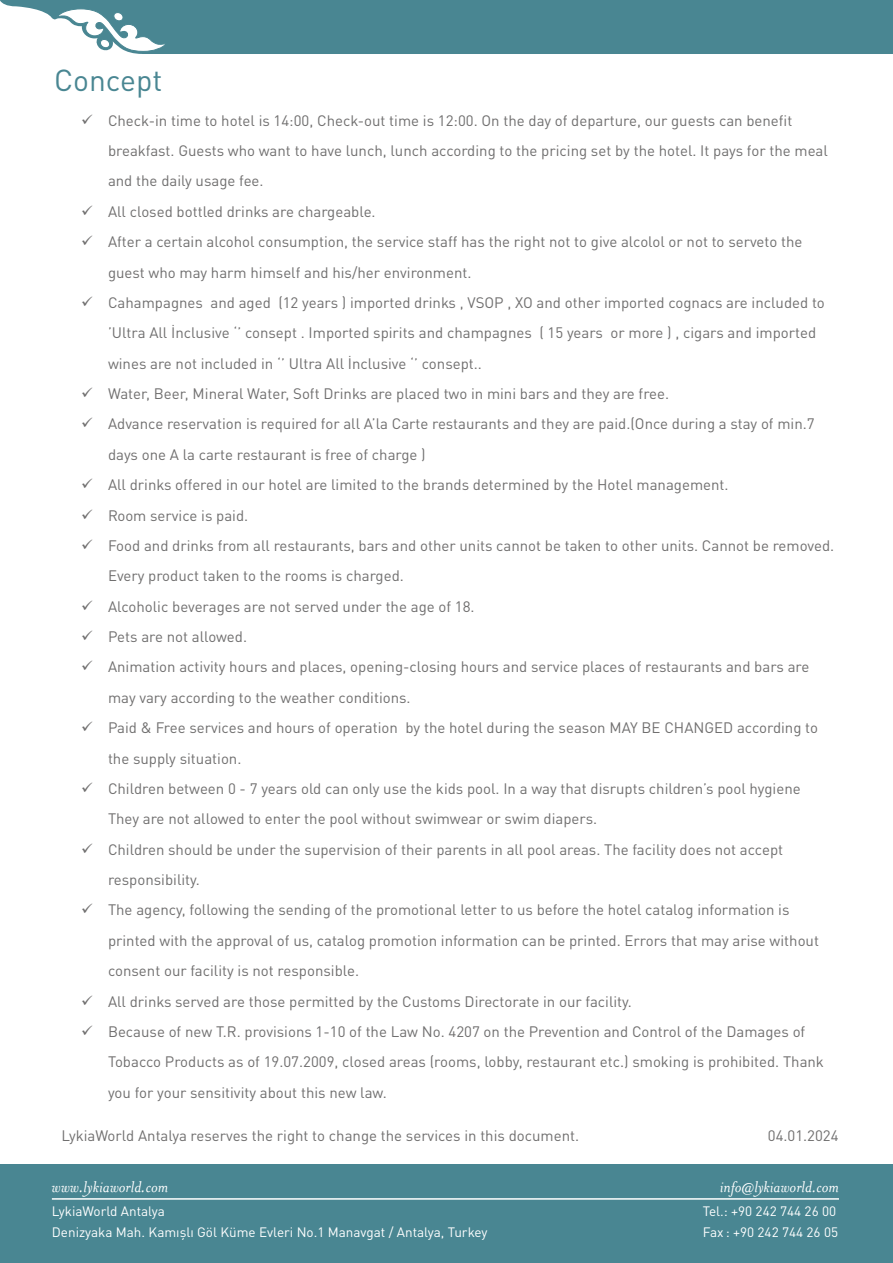
<style>
.page{position:relative;width:893px;height:1263px;background:#fff}
.page>*{position:absolute;margin:0;border:0;box-sizing:border-box;transform-origin:0 0}
.t1{font:30px "DIN Pro";color:#498692}
.t2{font:italic 18px "Mrs Eaves OTCE";color:#fff}
.t3{font:15px/30.3px "DIN Pro";color:#706f6f}
.t4{font:13.5px/21px "DIN Pro";color:#fff}
</style>
<div class="page">
<div style="left:0;top:0;width:893px;height:54px;background:#498692"></div>
<svg style="left:57px;top:9px;width:109px;height:43px"></svg>
<div style="left:0;top:1164px;width:893px;height:99px;background:#498692"></div>
<hr style="left:52px;top:1198px;width:787px;height:2px;background:#fff">
<h1 class="t1" style="left:54px;top:57px;width:110px">Concept</h1>
<p class="t3" style="left:108px;top:104px;width:721px;text-indent:-27px">✓ Check-in time to hotel is 14:00, Check-out time is 12:00. On the day of departure, our guests can benefit breakfast. Guests who want to have lunch, lunch according to the pricing set by the hotel. It pays for the meal and the daily usage fee.</p>
<p class="t3" style="left:81px;top:195px;width:296px">✓ All closed bottled drinks are chargeable.</p>
<p class="t3" style="left:108px;top:225px;width:696px;text-indent:-27px">✓ After a certain alcohol consumption, the service staff has the right not to give alcolol or not to serveto the guest who may harm himself and his/her environment.</p>
<p class="t3" style="left:108px;top:286px;width:718px;text-indent:-27px">✓ Cahampagnes and aged (12 years ) imported drinks , VSOP , XO and other imported cognacs are included to ’Ultra All İnclusive ‘’ consept . Imported spirits and champagnes ( 15 years or more ) , cigars and imported wines are not included in ‘’ Ultra All İnclusive ‘’ consept..</p>
<p class="t3" style="left:81px;top:377px;width:590px">✓ Water, Beer, Mineral Water, Soft Drinks are placed two in mini bars and they are free.</p>
<p class="t3" style="left:108px;top:407px;width:708px;text-indent:-27px">✓ Advance reservation is required for all A’la Carte restaurants and they are paid.(Once during a stay of min.7 days one A la carte restaurant is free of charge )</p>
<p class="t3" style="left:81px;top:468px;width:649px">✓ All drinks offered in our hotel are limited to the brands determined by the Hotel management.</p>
<p class="t3" style="left:81px;top:498px;width:169px">✓ Room service is paid.</p>
<p class="t3" style="left:108px;top:529px;width:728px;text-indent:-27px">✓ Food and drinks from all restaurants, bars and other units cannot be taken to other units. Cannot be removed.<br>Every product taken to the rooms is charged.</p>
<p class="t3" style="left:81px;top:590px;width:395px">✓ Alcoholic beverages are not served under the age of 18.</p>
<p class="t3" style="left:81px;top:620px;width:168px">✓ Pets are not allowed.</p>
<p class="t3" style="left:108px;top:650px;width:703px;text-indent:-27px">✓ Animation activity hours and places, opening-closing hours and service places of restaurants and bars are may vary according to the weather conditions.</p>
<p class="t3" style="left:108px;top:711px;width:712px;text-indent:-27px">✓ Paid &amp; Free services and hours of operation by the hotel during the season MAY BE CHANGED according to the supply situation.</p>
<p class="t3" style="left:108px;top:772px;width:694px;text-indent:-27px">✓ Children between 0 - 7 years old can only use the kids pool. In a way that disrupts children’s pool hygiene<br>They are not allowed to enter the pool without swimwear or swim diapers.</p>
<p class="t3" style="left:108px;top:833px;width:677px;text-indent:-27px">✓ Children should be under the supervision of their parents in all pool areas. The facility does not accept responsibility.</p>
<p class="t3" style="left:108px;top:893px;width:712px;text-indent:-27px">✓ The agency, following the sending of the promotional letter to us before the hotel catalog information is printed with the approval of us, catalog promotion information can be printed. Errors that may arise without consent our facility is not responsible.</p>
<p class="t3" style="left:81px;top:984px;width:552px">✓ All drinks served are those permitted by the Customs Directorate in our facility.</p>
<p class="t3" style="left:108px;top:1015px;width:717px;text-indent:-27px">✓ Because of new T.R. provisions 1-10 of the Law No. 4207 on the Prevention and Control of the Damages of<br>Tobacco Products as of 19.07.2009, closed areas (rooms, lobby, restaurant etc.) smoking is prohibited. Thank you for your sensitivity about this new law.</p>
<p class="t3" style="left:61px;top:1119px;width:519px">LykiaWorld Antalya reserves the right to change the services in this document.</p>
<p class="t3" style="left:768px;top:1119px;width:72px">04.01.2024</p>
<p class="t2" style="left:52px;top:1176px;width:118px">www.lykiaworld.com</p>
<p class="t2" style="left:720px;top:1176px;width:121px">info@lykiaworld.com</p>
<p class="t4" style="left:52px;top:1199px;width:437px">LykiaWorld Antalya<br>Denizyaka Mah. Kamışlı Göl Küme Evleri No.1 Manavgat / Antalya, Turkey</p>
<p class="t4" style="left:703px;top:1199px;width:137px">Tel.: +90 242 744 26 00<br>Fax : +90 242 744 26 05</p>
</div>
